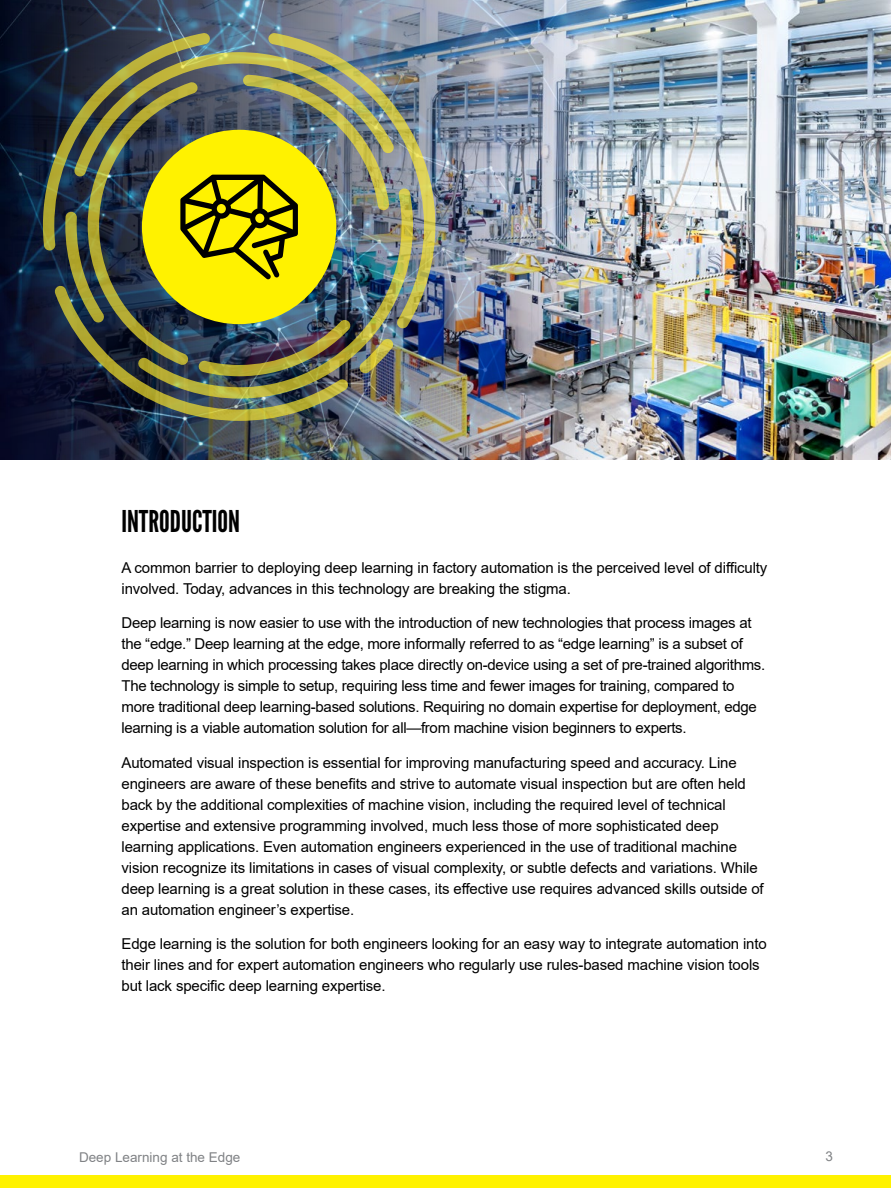
<style>
.page{position:relative;width:891px;height:1188px;background:#fff}
.page>*{position:absolute;margin:0;border:0;box-sizing:border-box;transform-origin:0 0}
.t1{font:30px "League Gothic";color:#000}
.t2{font:15px/21px "Arial";letter-spacing:-.01em;color:#000}
.t3{font:13.5px "Arial";color:#808285}
</style>
<div class="page">
<img style="left:623px;top:0;width:268px;height:459px">
<img style="left:0;top:0;width:623px;height:459px">
<img style="left:43px;top:33px;width:392px;height:388px">
<img style="left:65px;top:52px;width:348px;height:347px">
<img style="left:88px;top:75px;width:302px;height:301px">
<div style="left:0;top:1175px;width:891px;height:13px;background:#fff200"></div>
<h1 class="t1" style="left:122px;top:503px;width:120px">INTRODUCTION</h1>
<p class="t2" style="left:122px;top:557px;width:647px">A common barrier to deploying deep learning in factory automation is the perceived level of difficulty involved. Today, advances in this technology are breaking the stigma.</p>
<p class="t2" style="left:122px;top:613px;width:645px">Deep learning is now easier to use with the introduction of new technologies that process images at the “edge.” Deep learning at the edge, more informally referred to as “edge learning” is a subset of deep learning in which processing takes place directly on-device using a set of pre-trained algorithms.<br>The technology is simple to setup, requiring less time and fewer images for training, compared to more traditional deep learning-based solutions. Requiring no domain expertise for deployment, edge learning is a viable automation solution for all—from machine vision beginners to experts.</p>
<p class="t2" style="left:122px;top:752px;width:644px">Automated visual inspection is essential for improving manufacturing speed and accuracy. Line engineers are aware of these benefits and strive to automate visual inspection but are often held back by the additional complexities of machine vision, including the required level of technical expertise and extensive programming involved, much less those of more sophisticated deep learning applications. Even automation engineers experienced in the use of traditional machine vision recognize its limitations in cases of visual complexity, or subtle defects and variations. While deep learning is a great solution in these cases, its effective use requires advanced skills outside of an automation engineer’s expertise.</p>
<p class="t2" style="left:122px;top:934px;width:647px">Edge learning is the solution for both engineers looking for an easy way to integrate automation into their lines and for expert automation engineers who regularly use rules-based machine vision tools but lack specific deep learning expertise.</p>
<p class="t3" style="left:79px;top:1148px;width:163px">Deep Learning at the Edge</p>
<p class="t3" style="left:825px;top:1147px;width:9px">3</p>
</div>
